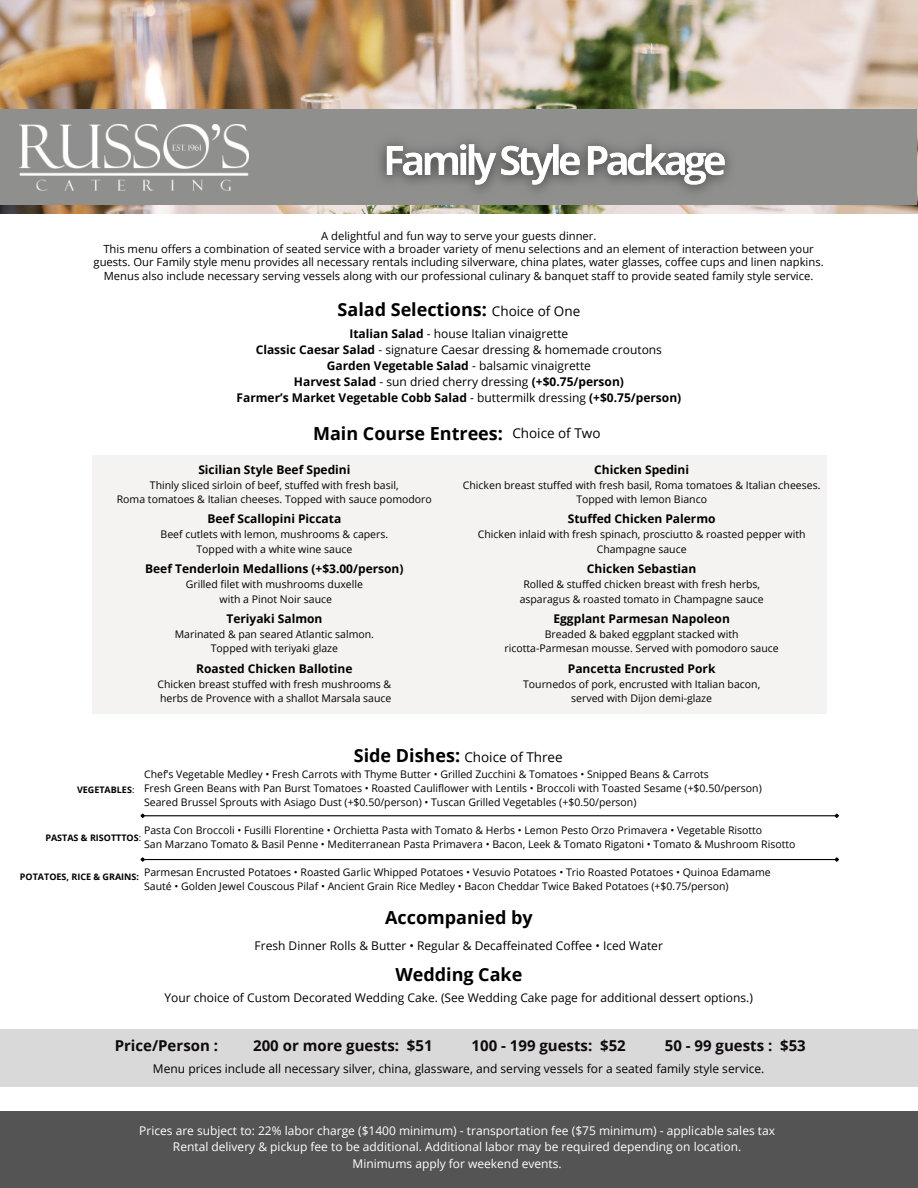
<style>
.page{position:relative;width:918px;height:1188px;background:#fff}
.page>*{position:absolute;margin:0;border:0;box-sizing:border-box;transform-origin:0 0}
.t1{font:700 18px "Open Sans";color:#000}
.t2{font:700 15px "Open Sans";color:#0e0a0e}
.t3{font:13.5px "Open Sans";color:#000}
.t4{font:12px/16px "Open Sans";color:#000;text-align:center}
.t5{font:700 12px "Open Sans";color:#000}
.t6{font:12px/16.5px "Open Sans";color:#fff;text-align:center}
.t7{font:11.25px/13.2px "Open Sans";color:#000;text-align:center}
.t8{font:10.5px/14.5px "Open Sans";color:#000;text-align:center}
.t9{font:700 9px "Open Sans";color:#000}
.s1{font-weight:700}
.s2{font-weight:400}
</style>
<div class="page">
<img style="left:0;top:0;width:918px;height:214px">
<div style="left:0;top:1112px;width:918px;height:76px;background:#545454"></div>
<div style="left:92px;top:455px;width:734px;height:259px;background:#f4f3f2"></div>
<div style="left:0;top:1029px;width:918px;height:57px;background:#d9d9d9"></div>
<hr style="left:144px;top:815px;width:691px;height:1px;background:#000">
<svg style="left:140px;top:813px;width:6px;height:5px"></svg>
<svg style="left:833px;top:813px;width:6px;height:5px"></svg>
<hr style="left:144px;top:859px;width:691px;height:1px;background:#000">
<svg style="left:140px;top:857px;width:6px;height:5px"></svg>
<svg style="left:833px;top:857px;width:6px;height:5px"></svg>
<div style="left:0;top:109px;width:916px;height:96px;background:#8f8f8e"></div>
<img style="left:20px;top:124px;width:228px;height:67px">
<img style="left:368px;top:141px;width:375px;height:65px">
<h5 class="t7" style="left:94px;top:229px;width:732px">A delightful and fun way to serve your guests dinner.<br>This menu offers a combination of seated service with a broader variety of menu selections and an element of interaction between your guests. Our Family style menu provides all necessary rentals including silverware, china plates, water glasses, coffee cups and linen napkins.<br>Menus also include necessary serving vessels along with our professional culinary &amp; banquet staff to provide seated family style service.</h5>
<h6 class="t1" style="left:338px;top:296px;width:151px">Salad Selections:</h6>
<h6 class="t3" style="left:492px;top:302px;width:90px">Choice of One</h6>
<h6 class="t4" style="left:237px;top:325px;width:446px"><span class="s1">Italian Salad</span> - house Italian vinaigrette<br><span class="s1">Classic Caesar Salad</span> - signature Caesar dressing &amp; homemade croutons <span class="s1">Garden Vegetable Salad</span> - balsamic vinaigrette<br><span class="s1">Harvest Salad</span> - sun dried cherry dressing <span class="s1">(+$0.75/person)<br>Farmer’s Market Vegetable Cobb Salad</span> - buttermilk dressing <span class="s1">(+$0.75/person)</span></h6>
<h6 class="t1" style="left:313px;top:421px;width:191px">Main Course Entrees:</h6>
<h6 class="t3" style="left:512px;top:423px;width:90px">Choice of Two</h6>
<h2 class="t5" style="left:594px;top:461px;width:96px">Chicken Spedini</h2>
<h2 class="t8" style="left:463px;top:477px;width:359px">Chicken breast stuffed with fresh basil, Roma tomatoes &amp; Italian cheeses.<br>Topped with lemon Bianco</h2>
<h4 class="t5" style="left:568px;top:510px;width:149px">Stuffed Chicken Palermo</h4>
<h4 class="t8" style="left:478px;top:527px;width:329px">Chicken inlaid with fresh spinach, prosciutto &amp; roasted pepper with<br>Champagne sauce</h4>
<h6 class="t5" style="left:587px;top:560px;width:111px">Chicken Sebastian</h6>
<h6 class="t8" style="left:520px;top:577px;width:245px">Rolled &amp; stuffed chicken breast with fresh herbs, asparagus &amp; roasted tomato in Champagne sauce</h6>
<h6 class="t5" style="left:554px;top:610px;width:178px">Eggplant Parmesan Napoleon</h6>
<h6 class="t8" style="left:545px;top:626px;width:195px">Breaded &amp; baked eggplant stacked with</h6>
<h6 class="t8" style="left:505px;top:641px;width:276px">ricotta-Parmesan mousse. Served with pomodoro sauce</h6>
<h6 class="t5" style="left:568px;top:660px;width:149px">Pancetta Encrusted Pork</h6>
<h6 class="t8" style="left:523px;top:676px;width:239px">Tournedos of pork, encrusted with Italian bacon,</h6>
<p class="t8" style="left:571px;top:691px;width:142px">served with Dijon demi-glaze</p>
<h4 class="t5" style="left:198px;top:461px;width:154px">Sicilian Style Beef Spedini</h4>
<h4 class="t8" style="left:117px;top:477px;width:317px">Thinly sliced sirloin of beef, stuffed with fresh basil,<br>Roma tomatoes &amp; Italian cheeses. Topped with sauce pomodoro</h4>
<h5 class="t5" style="left:208px;top:510px;width:135px">Beef Scallopini Piccata</h5>
<h5 class="t8" style="left:161px;top:527px;width:229px">Beef cutlets with lemon, mushrooms &amp; capers.<br>Topped with a white wine sauce</h5>
<h2 class="t5" style="left:145px;top:560px;width:260px">Beef Tenderloin Medallions (+$3.00/person)</h2>
<h2 class="t8" style="left:186px;top:577px;width:179px">Grilled filet with mushrooms duxelle with a Pinot Noir sauce</h2>
<h4 class="t5" style="left:226px;top:610px;width:97px">Teriyaki Salmon</h4>
<h4 class="t8" style="left:175px;top:626px;width:201px">Marinated &amp; pan seared Atlantic salmon.<br>Topped with teriyaki glaze</h4>
<h6 class="t5" style="left:196px;top:660px;width:158px">Roasted Chicken Ballotine</h6>
<h6 class="t8" style="left:158px;top:676px;width:235px;text-align:left">Chicken breast stuffed with fresh mushrooms &amp; herbs de Provence with a shallot Marsala sauce</h6>
<p class="t1" style="left:354px;top:743px;width:108px">Side Dishes:</p>
<p class="t3" style="left:464px;top:748px;width:100px">Choice of Three</p>
<h2 class="t8" style="left:144px;top:767px;width:619px;line-height:14px;text-align:left">Chef’s Vegetable Medley • Fresh Carrots with Thyme Butter • Grilled Zucchini &amp; Tomatoes • Snipped Beans &amp; Carrots<br>Fresh Green Beans with Pan Burst Tomatoes • Roasted Cauliflower with Lentils • Broccoli with Toasted Sesame (+$0.50/person)<br>Seared Brussel Sprouts with Asiago Dust (+$0.50/person) • Tuscan Grilled Vegetables (+$0.50/person)</h2>
<h5 class="t8" style="left:144px;top:823px;width:653px;line-height:14px;text-align:left">Pasta Con Broccoli • Fusilli Florentine • Orchietta Pasta with Tomato &amp; Herbs • Lemon Pesto Orzo Primavera • Vegetable Risotto<br>San Marzano Tomato &amp; Basil Penne • Mediterranean Pasta Primavera • Bacon, Leek &amp; Tomato Rigatoni • Tomato &amp; Mushroom Risotto</h5>
<h2 class="t8" style="left:144px;top:865px;width:628px;line-height:14px;text-align:left">Parmesan Encrusted Potatoes • Roasted Garlic Whipped Potatoes • Vesuvio Potatoes • Trio Roasted Potatoes • Quinoa Edamame<br>Sauté • Golden Jewel Couscous Pilaf • Ancient Grain Rice Medley • Bacon Cheddar Twice Baked Potatoes (+$0.75/person)</h2>
<h5 class="t9" style="left:77px;top:784px;width:59px">VEGETABLES<span class="s2">:</span></h5>
<h3 class="t9" style="left:45px;top:831px;width:97px">PASTAS &amp; RISOTTTOS<span class="s2">:</span></h3>
<h5 class="t9" style="left:20px;top:871px;width:121px">POTATOES, RICE &amp; GRAINS:</h5>
<h6 class="t1" style="left:385px;top:905px;width:149px">Accompanied by</h6>
<h6 class="t1" style="left:395px;top:962px;width:129px">Wedding Cake</h6>
<h6 class="t4" style="left:255px;top:937px;width:410px">Fresh Dinner Rolls &amp; Butter • Regular &amp; Decaffeinated Coffee • Iced Water</h6>
<h5 class="t4" style="left:165px;top:989px;width:590px">Your choice of Custom Decorated Wedding Cake. (See Wedding Cake page for additional dessert options.)</h5>
<p class="t2" style="left:115px;top:1035px;width:105px">Price/Person :</p>
<p class="t2" style="left:253px;top:1035px;width:181px">200 or more guests: $51</p>
<p class="t2" style="left:472px;top:1035px;width:156px">100 - 199 guests: $52</p>
<p class="t2" style="left:665px;top:1035px;width:142px">50 - 99 guests : $53</p>
<p class="t4" style="left:153px;top:1061px;width:613px">Menu prices include all necessary silver, china, glassware, and serving vessels for a seated family style service.</p>
<h2 class="t6" style="left:139px;top:1122px;width:637px">Prices are subject to: 22% labor charge ($1400 minimum) - transportation fee ($75 minimum) - applicable sales tax<br>Rental delivery &amp; pickup fee to be additional. Additional labor may be required depending on location.<br>Minimums apply for weekend events.</h2>
</div>
